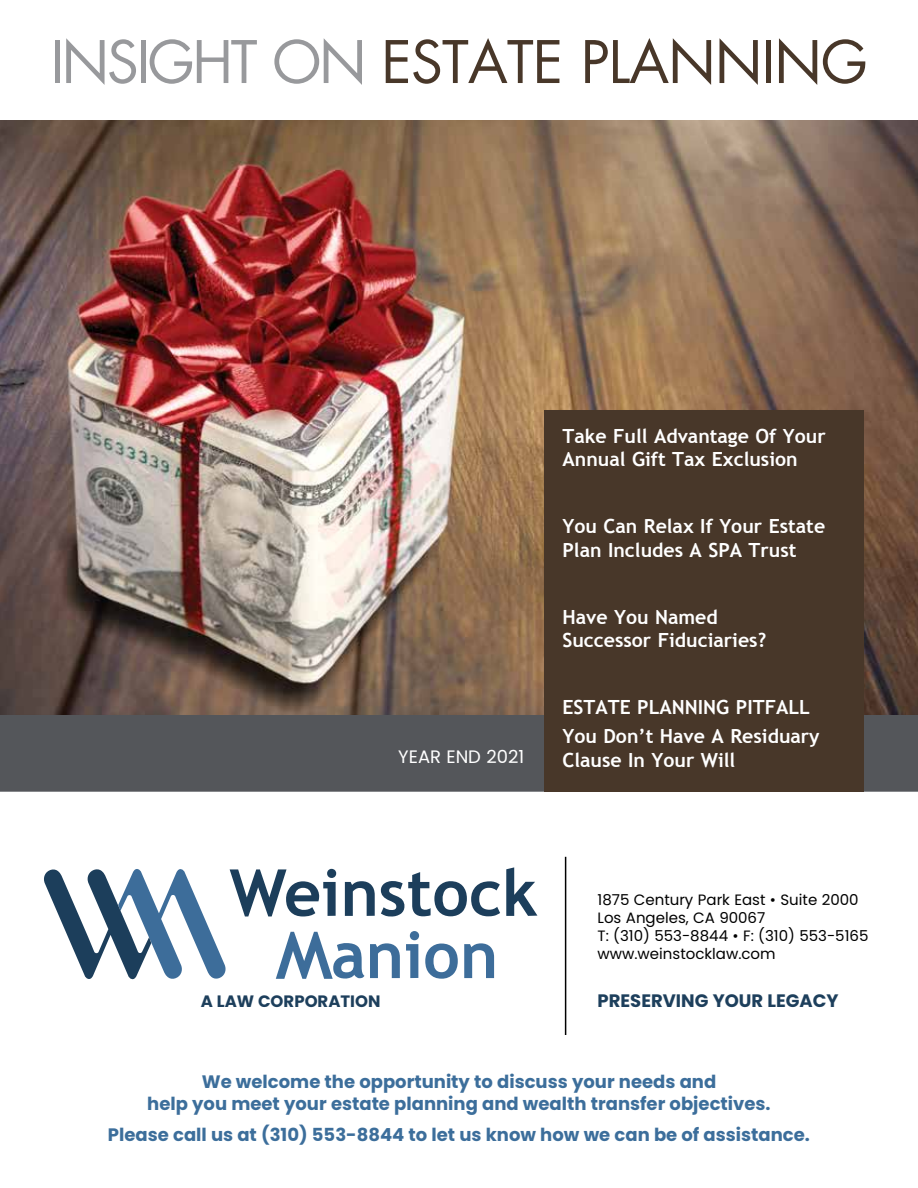
<style>
.page{position:relative;width:918px;height:1188px;background:#fff}
.page>*{position:absolute;margin:0;border:0;box-sizing:border-box;transform-origin:0 0}
.t1{font:57px "Futura Std";letter-spacing:-.015em;color:#483729}
.t2{font:700 19.5px/23.4px "Trebuchet MS";color:#fff}
.t3{font:700 18px/21.6px "Poppins";color:#3c6e9b;text-align:center}
.t4{font:700 18px "Poppins";color:#1d3f5c}
.t5{font:18px "Poppins";color:#fff}
.t6{font:700 16.5px "Poppins";color:#1d3f5c}
.t7{font:15px/18px "Poppins";color:#000}
.s1{color:#98999c}
</style>
<div class="page">
<div style="left:0;top:715px;width:918px;height:77px;background:#54565a"></div>
<img style="left:0;top:121px;width:918px;height:594px">
<div style="left:544px;top:411px;width:320px;height:381px;background:#483729"></div>
<svg style="left:506px;top:867px;width:31px;height:49px"></svg>
<svg style="left:44px;top:868px;width:456px;height:111px"></svg>
<hr style="left:565px;top:857px;width:1px;height:178px;background:#000">
<h1 class="t1" style="left:50px;top:26px;width:819px"><span class="s1">INSIGHT ON</span> ESTATE PLANNING</h1>
<p class="t2" style="left:562px;top:424px;width:265px">Take Full Advantage Of Your<br>Annual Gift Tax Exclusion</p>
<p class="t2" style="left:562px;top:515px;width:264px">You Can Relax If Your Estate<br>Plan Includes A SPA Trust</p>
<p class="t2" style="left:562px;top:605px;width:205px">Have You Named<br>Successor Fiduciaries?</p>
<p class="t2" style="left:562px;top:692px;width:259px;line-height:29.4px">ESTATE PLANNING PITFALL<br>You Don’t Have A Residuary</p>
<p class="t5" style="left:398px;top:746px;width:127px">YEAR END 2021</p>
<p class="t2" style="left:562px;top:748px;width:174px">Clause In Your Will</p>
<p class="t6" style="left:201px;top:992px;width:181px">A LAW CORPORATION</p>
<p class="t7" style="left:598px;top:891px;width:272px">1875 Century Park East • Suite 2000<br>Los Angeles, CA 90067<br>T: (310) 553-8844 • F: (310) 553-5165 www.weinstocklaw.com</p>
<p class="t4" style="left:598px;top:991px;width:243px">PRESERVING YOUR LEGACY</p>
<p class="t3" style="left:147px;top:1071px;width:625px">We welcome the opportunity to discuss your needs and<br>help you meet your estate planning and wealth transfer objectives.</p>
<p class="t3" style="left:108px;top:1124px;width:704px">Please call us at (310) 553-8844 to let us know how we can be of assistance.</p>
</div>
